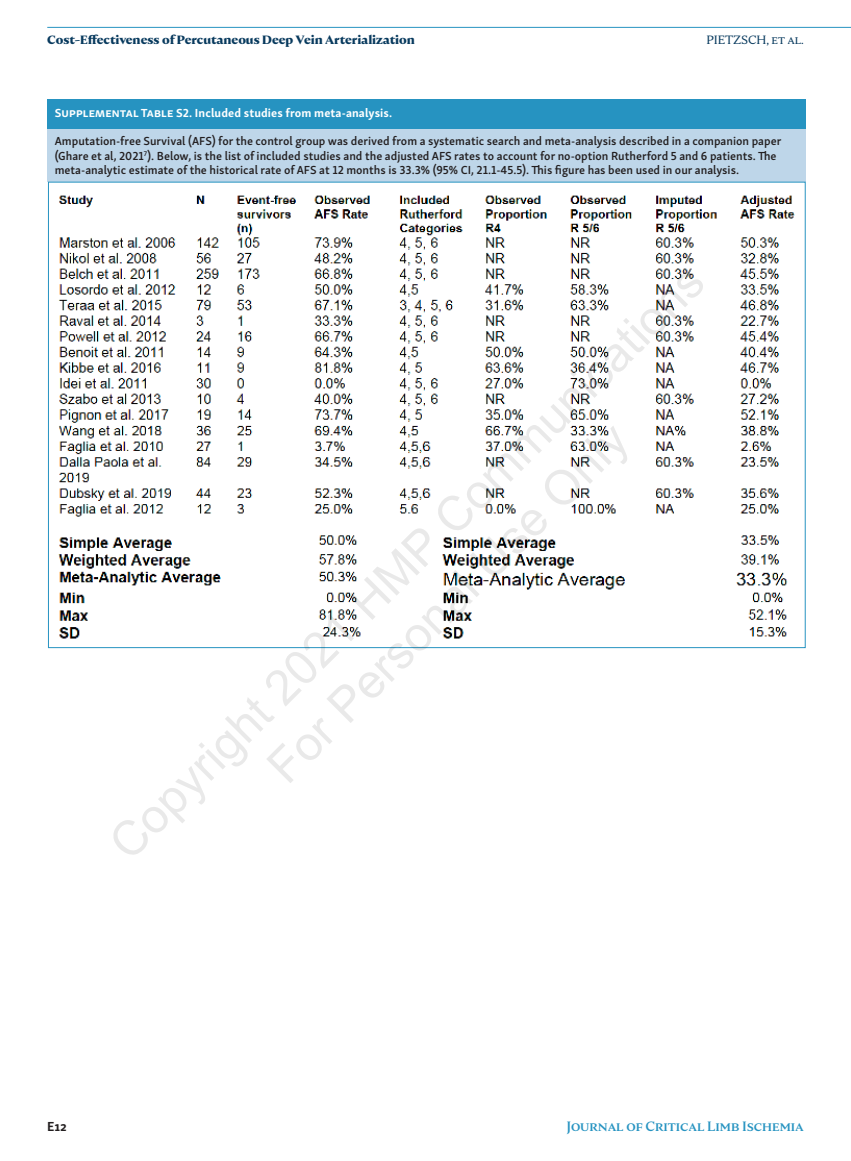
<style>
.page{position:relative;width:851px;height:1161px;background:#fff}
.page>*{position:absolute;margin:0;border:0;box-sizing:border-box;transform-origin:0 0}
.t1{font:48px/57.6px "Arial";color:rgb(0 0 0/.09);text-align:center}
.t2{font:500 13.5px "Nocturne Serif";color:#2693c1}
.t3{font:700 13.5px "Skolar Sans Latn";color:#231f20}
.JCLI_Table_Column_He{font:600 12px/14.4px "Skolar Sans Latn";color:#231f20}
.t4{font:700 12px "Nocturne Serif";letter-spacing:-.005em;color:#083a5e}
.JCLI_Table_Header{font:700 12px "Skolar Sans Latn";letter-spacing:.01em;color:#fff}
.t5{font:12px "Nocturne Serif";letter-spacing:-.005em;color:#083a5e}
</style>
<div class="page">
<hr style="left:47px;top:27px;width:803px;height:1px;background:#2693c1">
<div style="left:47px;top:99px;width:759px;height:30px;background:#2693c1"></div>
<div style="left:47px;top:129px;width:759px;height:53px;background:#bed6e9"></div>
<img style="left:58px;top:195px;width:737px;height:444px">
<p class="t4" style="left:47px;top:32px;width:369px">Cost-Effectiveness of Percutaneous Deep Vein Arterialization</p>
<p class="t5" style="left:706px;top:32px;width:99px">PIETZSCH, et al.</p>
<p class="JCLI_Table_Header" style="left:55px;top:103px;width:339px">Supplemental Table S2. Included studies from meta-analysis.</p>
<p class="JCLI_Table_Column_He" style="left:55px;top:133px;width:728px">Amputation-free Survival (AFS) for the control group was derived from a systematic search and meta-analysis described in a companion paper (Ghare et al, 2021<sup>7</sup>). Below, is the list of included studies and the adjusted AFS rates to account for no-option Rutherford 5 and 6 patients. The meta-analytic estimate of the historical rate of AFS at 12 months is 33.3% (95% CI, 21.1-45.5). This figure has been used in our analysis.</p>
<h1 class="t1" style="left:98px;top:830px;width:818px;rotate:-45deg">Copyright 2021 HMP Communications<br>For Personal Use Only</h1>
<p class="t3" style="left:47px;top:1115px;width:21px">E12</p>
<p class="t2" style="left:566px;top:1117px;width:239px">Journal of Critical Limb Ischemia</p>
</div>
